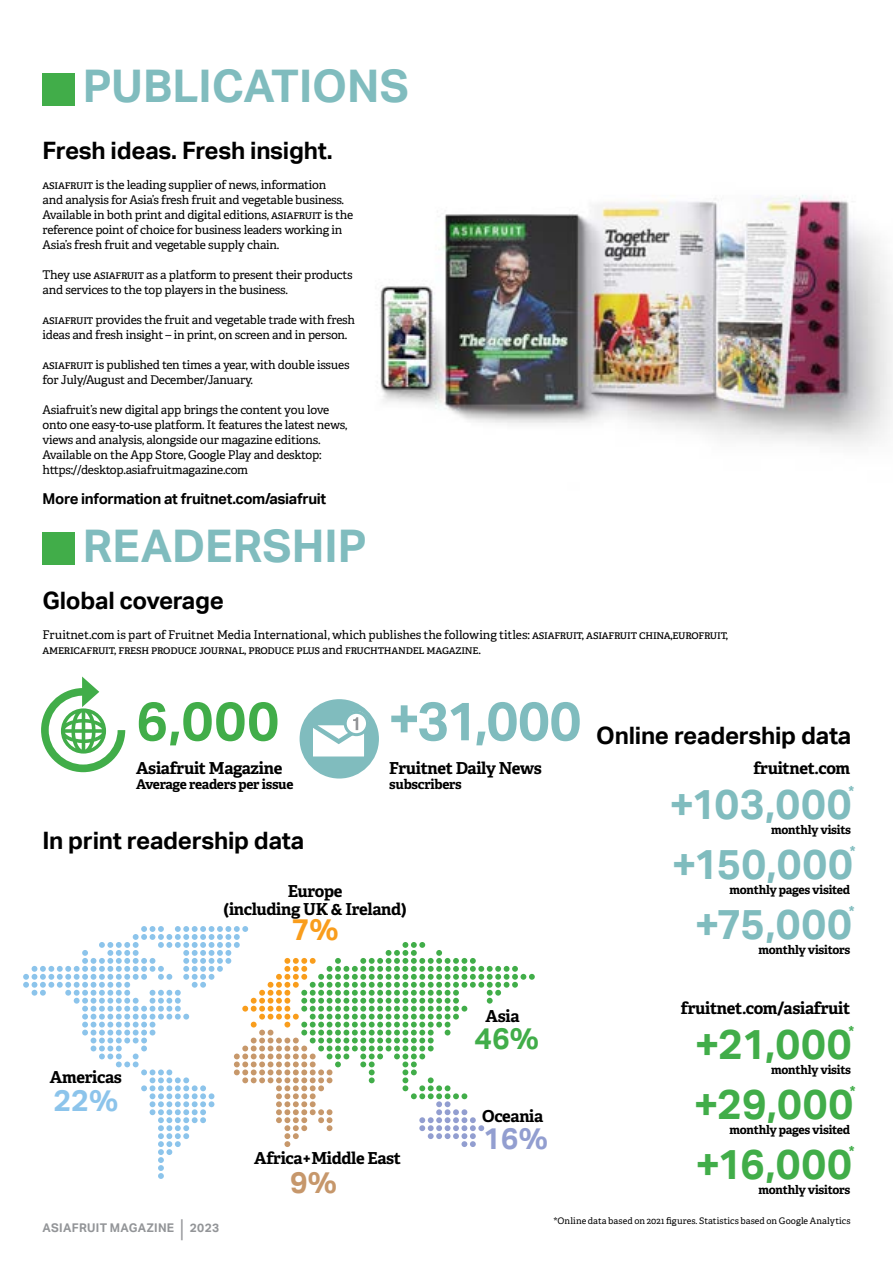
<style>
.page{position:relative;width:893px;height:1263px;background:#fff}
.page>*{position:absolute;margin:0;border:0;box-sizing:border-box;transform-origin:0 0}
.t1{font:700 54px "Aktiv Grotesk";color:#80bcbe}
.t2{font:700 54px "Aktiv Grotesk";color:#41ad49}
.t3{font:700 45px "Aktiv Grotesk";color:#80bcbe}
.t4{font:700 42px "Aktiv Grotesk";letter-spacing:.02em;color:#80bcbe}
.t5{font:700 42px "Aktiv Grotesk";letter-spacing:.02em;color:#41ad49}
.t6{font:700 30px "Aktiv Grotesk";color:#8cc4eb}
.t7{font:700 30px "Aktiv Grotesk";color:#929ed0}
.t8{font:700 30px "Aktiv Grotesk";color:#41ad49}
.t9{font:700 30px "Aktiv Grotesk";color:#f99d1c}
.t10{font:700 30px "Aktiv Grotesk";color:#c6976b}
.t11{font:700 24px "Aktiv Grotesk";letter-spacing:-.01em;color:#000}
.t12{font:700 16.5px/18px "Adelle";letter-spacing:-.02em;color:#000;text-align:center}
.t13{font:700 15px "Aktiv Grotesk";letter-spacing:-.02em;color:#000}
.t14{font:700 13.95px "Aktiv Grotesk";color:#80bcbe}
.t15{font:700 13.95px "Aktiv Grotesk";color:#41ad49}
.t16{font:700 13.5px "Adelle";letter-spacing:-.025em;color:#000}
.t17{font:12px/15px "Adelle";letter-spacing:-.02em;color:#000}
.t18{font:700 12px "Adelle";letter-spacing:-.025em;color:#000}
.t19{font:700 12px "Aktiv Grotesk";letter-spacing:.025em;color:#939598}
.t20{font:9px "Adelle";letter-spacing:.005em;color:#000}
.s1{font-family:"Myriad Pro";font-weight:400;font-size:21px}
</style>
<div class="page">
<img style="left:380px;top:195px;width:513px;height:251px">
<svg style="left:41px;top:676px;width:84px;height:96px"></svg>
<svg style="left:23px;top:926px;width:512px;height:253px"></svg>
<div style="left:43px;top:73px;width:32px;height:33px;background:#41ad49"></div>
<div style="left:43px;top:532px;width:32px;height:33px;background:#41ad49"></div>
<div style="left:300px;top:699px;width:79px;height:79px;background:#80bcbe;border-radius:50%"></div>
<div style="left:344px;top:711px;width:25px;height:25px;border:3px solid #80bcbe;border-radius:50%"></div>
<svg style="left:306px;top:715px;width:65px;height:49px"></svg>
<h2 class="t3" style="left:83px;top:60px;width:328px">PUBLICATIONS</h2>
<h3 class="t11" style="left:43px;top:137px;width:292px">Fresh ideas. Fresh insight.</h3>
<p class="t17" style="left:43px;top:177px;width:312px">asiafruit is the leading supplier of news, information<br>and analysis for Asia’s fresh fruit and vegetable business.<br>Available in both print and digital editions, asiafruit is the reference point of choice for business leaders working in Asia’s fresh fruit and vegetable supply chain.</p>
<p class="t17" style="left:43px;top:267px;width:312px">They use asiafruit as a platform to present their products and services to the top players in the business.</p>
<p class="t17" style="left:43px;top:312px;width:314px">asiafruit provides the fruit and vegetable trade with fresh ideas and fresh insight – in print, on screen and in person.</p>
<p class="t17" style="left:43px;top:357px;width:308px">asiafruit is published ten times a year, with double issues for July/August and December/January.</p>
<p class="t17" style="left:43px;top:402px;width:306px">Asiafruit’s new digital app brings the content you love onto one easy-to-use platform. It features the latest news, views and analysis, alongside our magazine editions.<br>Available on the App Store, Google Play and desktop: https://desktop.asiafruitmagazine.com</p>
<p class="t13" style="left:43px;top:490px;width:285px">More information at fruitnet.com/asiafruit</p>
<h2 class="t3" style="left:83px;top:520px;width:285px">READERSHIP</h2>
<h3 class="t11" style="left:43px;top:587px;width:183px">Global coverage</h3>
<p class="t17" style="left:43px;top:627px;width:687px">Fruitnet.com is part of Fruitnet Media International, which publishes the following titles: asiafruit, asiafruit china,eurofruit, americafruit, fresh produce journal, produce plus and fruchthandel magazine.</p>
<h1 class="t2" style="left:136px;top:690px;width:145px">6,000</h1>
<h3 class="t12" style="left:136px;top:759px;width:148px">Asiafruit Magazine</h3>
<p class="t16" style="left:136px;top:775px;width:159px">Average readers per issue</p>
<h3 class="t11" style="left:42px;top:827px;width:263px">In print readership data</h3>
<h1 class="t1" style="left:388px;top:690px;width:195px">+31,000</h1>
<h3 class="t12" style="left:389px;top:759px;width:154px">Fruitnet Daily News</h3>
<p class="t16" style="left:389px;top:775px;width:74px">subscribers</p>
<h3 class="t12" style="left:223px;top:882px;width:185px">Europe<br>(including UK &amp; Ireland)</h3>
<h3 class="t9" style="left:292px;top:912px;width:48px">7%</h3>
<h3 class="t11" style="left:596px;top:722px;width:257px">Online readership data</h3>
<h3 class="t12" style="left:753px;top:759px;width:98px">fruitnet.com</h3>
<p class="t14" style="left:848px;top:783px;width:7px">*</p>
<h3 class="t4" style="left:669px;top:780px;width:184px">+103,000</h3>
<p class="t18" style="left:771px;top:822px;width:81px">monthly visits</p>
<p class="t14" style="left:850px;top:843px;width:7px">*</p>
<h3 class="t4" style="left:672px;top:840px;width:183px">+150,000</h3>
<p class="t18" style="left:729px;top:882px;width:122px">monthly pages visited</p>
<p class="t14" style="left:849px;top:903px;width:7px">*</p>
<h3 class="t4" style="left:695px;top:900px;width:158px">+75,000</h3>
<p class="t18" style="left:758px;top:942px;width:93px">monthly visitors</p>
<h3 class="t12" style="left:50px;top:1068px;width:73px">Americas</h3>
<h3 class="t6" style="left:54px;top:1083px;width:66px">22%</h3>
<h3 class="t12" style="left:254px;top:1149px;width:148px">Africa+Middle East</h3>
<h3 class="t10" style="left:290px;top:1164px;width:48px">9%</h3>
<h3 class="t12" style="left:486px;top:1007px;width:35px">Asia</h3>
<h3 class="t8" style="left:474px;top:1021px;width:66px">46%</h3>
<h3 class="t12" style="left:482px;top:1107px;width:63px">Oceania</h3>
<h3 class="t7" style="left:483px;top:1121px;width:66px">16%</h3>
<h3 class="t12" style="left:681px;top:999px;width:171px">fruitnet.com/asiafruit</h3>
<p class="t15" style="left:848px;top:1023px;width:7px">*</p>
<h3 class="t5" style="left:695px;top:1020px;width:158px">+21,000</h3>
<p class="t18" style="left:771px;top:1062px;width:81px">monthly visits</p>
<p class="t15" style="left:850px;top:1083px;width:7px">*</p>
<h3 class="t5" style="left:694px;top:1080px;width:161px">+29,000</h3>
<p class="t18" style="left:729px;top:1122px;width:122px">monthly pages visited</p>
<p class="t15" style="left:849px;top:1143px;width:7px">*</p>
<h3 class="t5" style="left:695px;top:1140px;width:158px">+16,000</h3>
<p class="t18" style="left:758px;top:1182px;width:93px">monthly visitors</p>
<p class="t19" style="left:43px;top:1221px;width:178px">ASIAFRUIT MAGAZINE <span class="s1">|</span> 2023</p>
<p class="t20" style="left:553px;top:1215px;width:299px">*Online data based on 2021 figures. Statistics based on Google Analytics</p>
</div>
